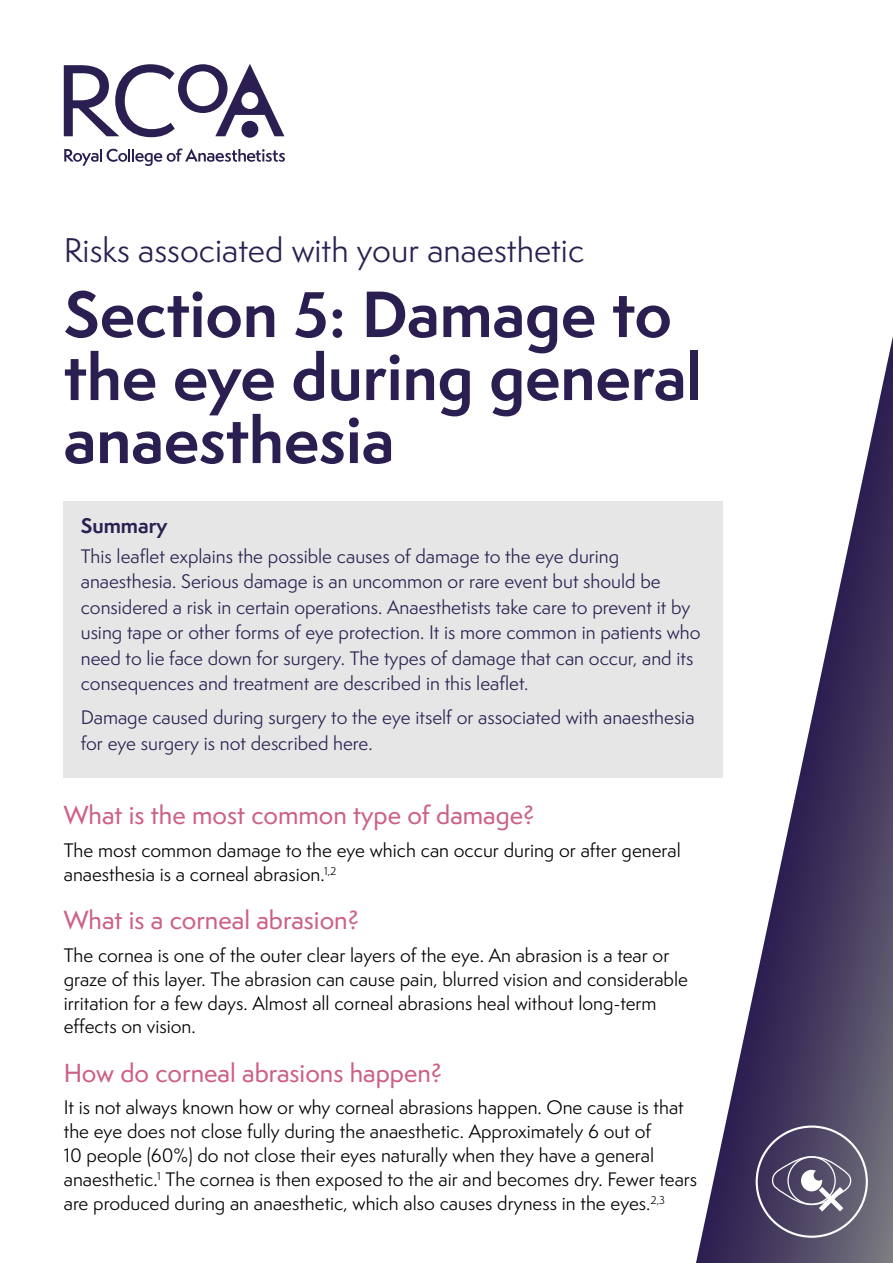
<style>
.page{position:relative;width:893px;height:1263px;background:#fff}
.page>*{position:absolute;margin:0;border:0;box-sizing:border-box;transform-origin:0 0}
.t1{font:700 60px/63px "Semplicita Pro";color:#2b1f51}
.t2{font:31.5px "Semplicita Pro";color:#2b1f51}
.t3{font:500 24px "Semplicita Pro";color:#cd6084}
.t4{font:700 19.5px "Semplicita Pro";color:#2b1f51}
.t5{font:18px/24px "Semplicita Pro";color:#000}
.t6{font:18px/25.5px "Semplicita Pro";color:#2b1f51}
</style>
<div class="page">
<svg style="left:696px;top:336px;width:197px;height:927px"></svg>
<div style="left:64px;top:501px;width:659px;height:276px;background:#e5e6e5"></div>
<div style="left:756px;top:1125px;width:112px;height:113px;border:2px solid #fff;border-radius:50%"></div>
<svg style="left:771px;top:1155px;width:81px;height:56px;background:#736d85"></svg>
<svg style="left:64px;top:148px;width:221px;height:18px"></svg>
<svg style="left:64px;top:64px;width:220px;height:73px"></svg>
<h2 class="t2" style="left:64px;top:228px;width:522px">Risks associated with your anaesthetic</h2>
<h1 class="t1" style="left:64px;top:282px;width:640px">Section 5: Damage to the eye during general anaesthesia</h1>
<p class="t4" style="left:81px;top:511px;width:88px">Summary</p>
<p class="t6" style="left:81px;top:543px;width:621px">This leaflet explains the possible causes of damage to the eye during anaesthesia. Serious damage is an uncommon or rare event but should be considered a risk in certain operations. Anaesthetists take care to prevent it by using tape or other forms of eye protection. It is more common in patients who need to lie face down for surgery. The types of damage that can occur, and its consequences and treatment are described in this leaflet.</p>
<p class="t6" style="left:81px;top:704px;width:615px">Damage caused during surgery to the eye itself or associated with anaesthesia for eye surgery is not described here.</p>
<h3 class="t3" style="left:64px;top:798px;width:472px">What is the most common type of damage?</h3>
<p class="t5" style="left:64px;top:838px;width:618px">The most common damage to the eye which can occur during or after general anaesthesia is a corneal abrasion.<sup>1,2</sup></p>
<h3 class="t3" style="left:64px;top:903px;width:297px">What is a corneal abrasion?</h3>
<p class="t5" style="left:64px;top:942px;width:626px">The cornea is one of the outer clear layers of the eye. An abrasion is a tear or graze of this layer. The abrasion can cause pain, blurred vision and considerable irritation for a few days. Almost all corneal abrasions heal without long-term effects on vision.</p>
<h3 class="t3" style="left:64px;top:1056px;width:380px">How do corneal abrasions happen?</h3>
<p class="t5" style="left:64px;top:1095px;width:635px">It is not always known how or why corneal abrasions happen. One cause is that the eye does not close fully during the anaesthetic. Approximately 6 out of<br>10 people (60%) do not close their eyes naturally when they have a general anaesthetic.<sup>1</sup> The cornea is then exposed to the air and becomes dry. Fewer tears are produced during an anaesthetic, which also causes dryness in the eyes.<sup>2,3</sup></p>
</div>
